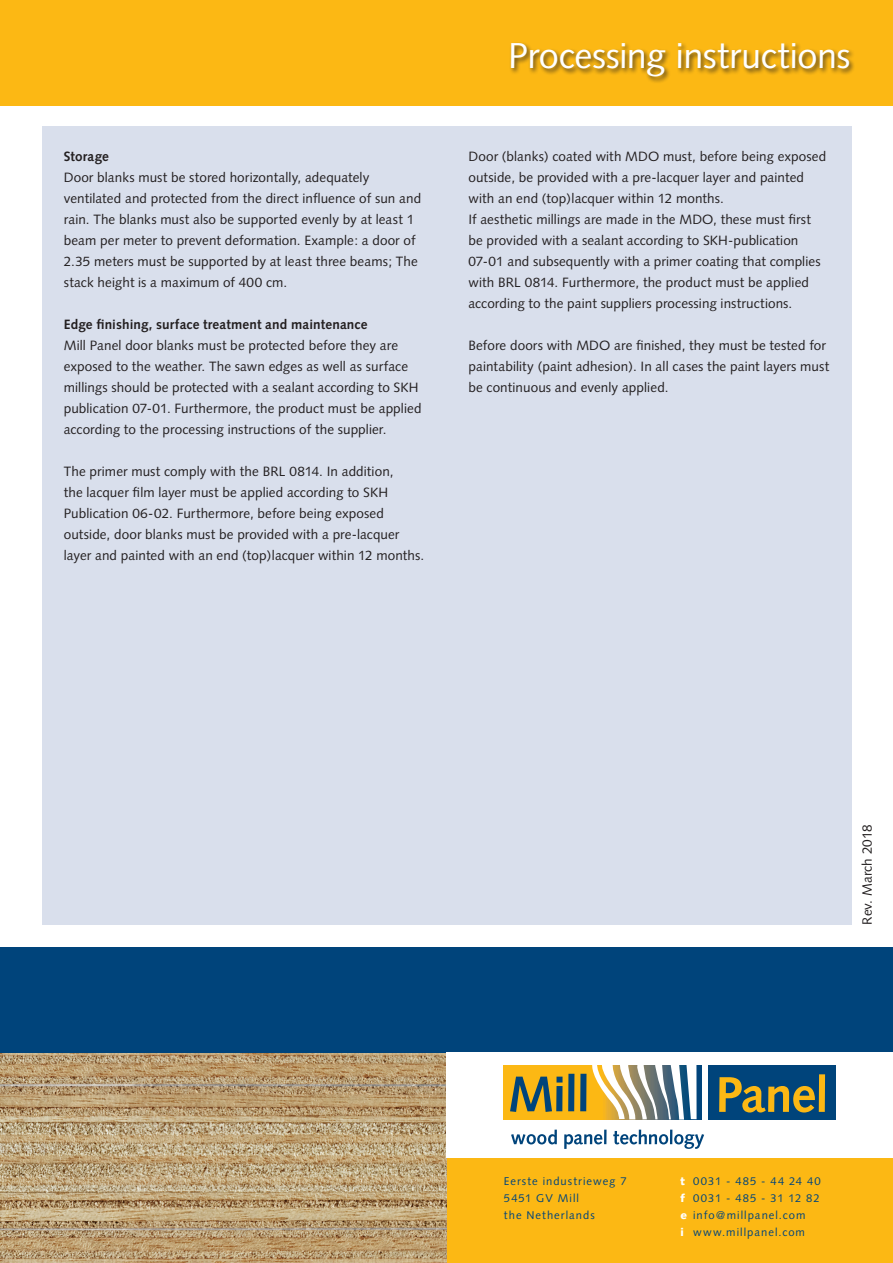
<style>
.page{position:relative;width:893px;height:1263px;background:#fff}
.page>*{position:absolute;margin:0;border:0;box-sizing:border-box;transform-origin:0 0}
.Hoofdstukkoppen{font:36px "Syntax";letter-spacing:-.01em;color:#fff}
.Platte_tekst{font:13.5px/21px "Syntax";letter-spacing:.005em;color:#231f20}
.Platte_tekst-2{font:700 13.5px "Syntax";letter-spacing:.01em;color:#231f20}
.Platte_tekst-3{font:11.25px "Syntax";letter-spacing:.09em;color:#00447b}
.s1{font-weight:900;color:#fff}
</style>
<div class="page">
<div style="left:446px;top:1158px;width:447px;height:105px;background:#fcb814"></div>
<div style="left:43px;top:127px;width:809px;height:798px;background:#d9dfec"></div>
<img style="left:0;top:1052px;width:446px;height:211px">
<div style="left:0;top:0;width:893px;height:105px;background:#fcb814"></div>
<div style="left:0;top:947px;width:893px;height:105px;background:#00447b"></div>
<svg style="left:504px;top:1065px;width:332px;height:54px"></svg>
<svg style="left:590px;top:1065px;width:107px;height:54px"></svg>
<div style="left:702px;top:1061px;width:5px;height:59px;background:#fff"></div>
<svg style="left:511px;top:1130px;width:46px;height:14px"></svg>
<svg style="left:564px;top:1130px;width:42px;height:19px"></svg>
<svg style="left:613px;top:1130px;width:91px;height:19px"></svg>
<svg style="left:510px;top:1076px;width:52px;height:36px"></svg>
<div style="left:568px;top:1074px;width:6px;height:37px;background:#00447b"></div>
<div style="left:580px;top:1074px;width:6px;height:37px;background:#00447b"></div>
<svg style="left:719px;top:1077px;width:96px;height:35px"></svg>
<div style="left:819px;top:1074px;width:6px;height:38px;background:#fcb814"></div>
<div style="left:509px;top:42px;width:346px;height:42px;background:#231f20;opacity:.75"></div>
<p class="Platte_tekst-2" style="left:64px;top:149px;width:47px">Storage</p>
<p class="Platte_tekst" style="left:64px;top:167px;width:359px">Door blanks must be stored horizontally, adequately ventilated and protected from the direct influence of sun and rain. The blanks must also be supported evenly by at least 1 beam per meter to prevent deformation. Example: a door of 2.35 meters must be supported by at least three beams; The stack height is a maximum of 400 cm.</p>
<p class="Platte_tekst-2" style="left:64px;top:317px;width:305px">Edge finishing, surface treatment and maintenance</p>
<p class="Platte_tekst" style="left:64px;top:335px;width:359px">Mill Panel door blanks must be protected before they are exposed to the weather. The sawn edges as well as surface millings should be protected with a sealant according to SKH publication 07-01. Furthermore, the product must be applied according to the processing instructions of the supplier.</p>
<p class="Platte_tekst" style="left:64px;top:461px;width:362px">The primer must comply with the BRL 0814. In addition,<br>the lacquer film layer must be applied according to SKH Publication 06-02. Furthermore, before being exposed outside, door blanks must be provided with a pre-lacquer layer and painted with an end (top)lacquer within 12 months.</p>
<p class="Hoofdstukkoppen" style="left:508px;top:35px;width:344px">Processing instructions</p>
<p class="Platte_tekst" style="left:468px;top:146px;width:359px">Door (blanks) coated with MDO must, before being exposed outside, be provided with a pre-lacquer layer and painted with an end (top)lacquer within 12 months.</p>
<p class="Platte_tekst" style="left:468px;top:209px;width:354px">If aesthetic millings are made in the MDO, these must first be provided with a sealant according to SKH-publication 07-01 and subsequently with a primer coating that complies with BRL 0814. Furthermore, the product must be applied according to the paint suppliers processing instructions.</p>
<p class="Platte_tekst" style="left:468px;top:335px;width:362px">Before doors with MDO are finished, they must be tested for paintability (paint adhesion). In all cases the paint layers must be continuous and evenly applied.</p>
<p class="Platte_tekst" style="left:857px;top:925px;width:101px;rotate:-90deg">Rev. March 2018</p>
<p class="Platte_tekst-3" style="left:504px;top:1175px;width:124px">Eerste industrieweg 7</p>
<p class="Platte_tekst-3" style="left:504px;top:1192px;width:77px">5451 GV Mill</p>
<p class="Platte_tekst-3" style="left:504px;top:1209px;width:92px">the Netherlands</p>
<p class="Platte_tekst-3" style="left:680px;top:1175px;width:142px"><span class="s1">t</span> 0031 - 485 - 44 24 40</p>
<p class="Platte_tekst-3" style="left:680px;top:1192px;width:141px"><span class="s1">f</span> 0031 - 485 - 31 12 82</p>
<p class="Platte_tekst-3" style="left:680px;top:1209px;width:127px"><span class="s1">e</span> info@millpanel.com</p>
<p class="Platte_tekst-3" style="left:680px;top:1226px;width:126px"><span class="s1">i</span> www.millpanel.com</p>
</div>
